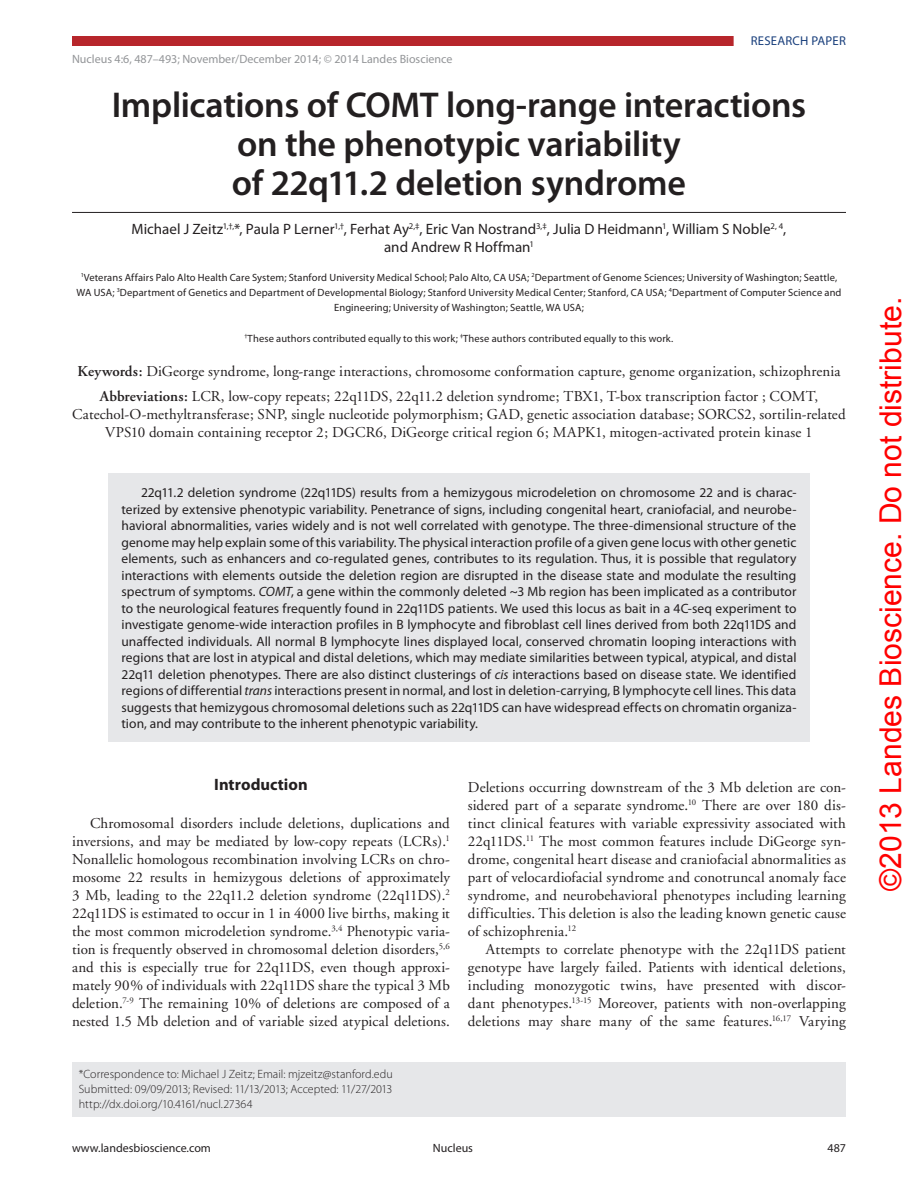
<style>
.page{position:relative;width:918px;height:1188px;background:#fff}
.page>*{position:absolute;margin:0;border:0;box-sizing:border-box;transform-origin:0 0}
.MS-Title{font:600 36px/39px "Myriad Pro";letter-spacing:-.01em;color:#231f20;text-align:center}
.t1{font:30.15px "Arial";color:#f00}
.Heading{font:700 16.5px "Myriad Pro";color:#231f20}
.BodyText{font:15px/18px "Adobe Garamond";letter-spacing:.01em;color:#231f20;text-align:justify}
.Abbrev{font:15px/18px "Adobe Garamond";letter-spacing:.005em;color:#231f20;text-align:center}
.Authors{font:15px/18px "Myriad Pro";color:#231f20;text-align:center}
.KWs{font:15px "Adobe Garamond";letter-spacing:.005em;color:#231f20}
.Abstract-Text{font:13.5px/16.5px "Myriad Pro";letter-spacing:.005em;color:#231f20;text-align:justify}
.t2{font:12.75px "Myriad Pro";letter-spacing:.02em;color:#193f7c}
.Note-Text{font:300 12px "Myriad Pro";color:#231f20}
.t3{font:12px "Myriad Pro";color:#939598}
.J-Correspondence{font:300 12px "Myriad Pro";letter-spacing:.005em;color:#231f20}
.t4{font:12px "Myriad Pro";color:#231f20}
.Affiliations{font:10.5px/15px "Myriad Pro";letter-spacing:.015em;color:#231f20;text-align:center}
.s1{font-weight:600}
.s2{font-style:italic}
</style>
<div class="page">
<div style="left:72px;top:36px;width:774px;height:10px;background:#b7262b"></div>
<svg style="left:733px;top:36px;width:113px;height:10px"></svg>
<div style="left:72px;top:1062px;width:774px;height:55px;background:#e6e7e9"></div>
<hr style="left:72px;top:212px;width:774px;height:1px;background:#231f20">
<div style="left:108px;top:474px;width:702px;height:268px;background:#e6e7e9"></div>
<p class="t3" style="left:72px;top:52px;width:382px">Nucleus 4:6, 487–493; November/December 2014; © 2014 Landes Bioscience</p>
<p class="t2" style="left:751px;top:33px;width:94px">Research Paper</p>
<p class="MS-Title" style="left:112px;top:85px;width:696px">Implications of COMT long-range interactions on the phenotypic variability<br>of 22q11.2 deletion syndrome</p>
<p class="Authors" style="left:132px;top:220px;width:656px">Michael J Zeitz<sup>1,†,</sup>*, Paula P Lerner<sup>1,†</sup>, Ferhat Ay<sup>2,‡</sup>, Eric Van Nostrand<sup>3,‡</sup>, Julia D Heidmann<sup>1</sup>, William S Noble<sup>2,</sup> <sup>4</sup>, and Andrew R Hoffman<sup>1</sup></p>
<p class="Affiliations" style="left:76px;top:269px;width:767px"><sup>1</sup>Veterans Affairs Palo Alto H ealth Care System; Stanford University Medical School; Palo Alto, CA USA; <sup>2</sup>Department of Genome Sciences; University of Washington; Seattle,<br>WA USA; <sup>3</sup>Department of Genetics and Department of Developmental Biology; Stanford University Medical Center; Stanford, CA USA; <sup>4</sup>Department of Computer Science and<br>Engineering; University of Washington; Seattle, WA USA;</p>
<p class="Affiliations" style="left:245px;top:331px;width:430px"><sup>†</sup>These authors contributed equally to this work; <sup>‡</sup>These authors contributed equally to this work.</p>
<p class="KWs" style="left:77px;top:363px;width:765px"><span class="s1">Keywords:</span> DiGeorge syndrome, long-range interactions, chromosome conformation capture, genome organization, schizophrenia</p>
<p class="Abbrev" style="left:72px;top:387px;width:775px"><span class="s1">Abbreviations:</span> LCR, low-copy repeats; 22q11DS, 22q11.2 deletion syndrome; TBX1, T-box transcription factor ; COMT,<br>Catechol-O-methyltransferase; SNP, single nucleotide polymorphism; GAD, genetic association database; SORCS2, sortilin-related<br>VPS10 domain containing receptor 2; DGCR6, DiGeorge critical region 6; MAPK1, mitogen-activated protein kinase 1</p>
<p class="Abstract-Text" style="left:122px;top:484px;width:677px;text-indent:20px">22q11.2 deletion syndrome (22q11DS) results from a hemizygous microdeletion on chromosome 22 and is charac&shy;terized by extensive phenotypic variability. Penetrance of signs, including congenital heart, craniofacial, and neurobe&shy;havioral abnormalities, varies widely and is not well correlated with genotype. The three-dimensional structure of the genome may help explain some of this variability. The physical interaction profile of a given gene locus with other genetic elements, such as enhancers and co-regulated genes, contributes to its regulation. Thus, it is possible that regulatory interactions with elements outside the deletion region are disrupted in the disease state and modulate the resulting spectrum of symptoms. <span class="s2">COMT</span>, a gene within the commonly deleted ~3 Mb region has been implicated as a contributor to the neurological features frequently found in 22q11DS patients. We used this locus as bait in a 4C-seq experiment to investigate genome-wide interaction profiles in B lymphocyte and fibroblast cell lines derived from both 22q11DS and unaffected individuals. All normal B lymphocyte lines displayed local, conserved chromatin looping interactions with regions that are lost in atypical and distal deletions, which may mediate similarities between typical, atypical, and distal 22q11 deletion phenotypes. There are also distinct clusterings of <span class="s2">cis</span> interactions based on disease state. We identified regions of differential <span class="s2">trans</span> interactions present in normal, and lost in deletion-carrying, B lymphocyte cell lines. This data suggests that hemizygous chromosomal deletions such as 22q11DS can have widespread effects on chromatin organiza&shy;tion, and may contribute to the inherent phenotypic variability.</p>
<p class="Heading" style="left:214px;top:774px;width:95px">Introduction</p>
<p class="BodyText" style="left:72px;top:815px;width:379px;text-indent:18px">Chromosomal disorders include deletions, duplications and inversions, and may be mediated by low-copy repeats (LCRs).<sup>1<br></sup>Nonallelic homologous recombination involving LCRs on chro&shy;mosome 22 results in hemizygous deletions of approximately 3 Mb, leading to the 22q11.2 deletion syndrome (22q11DS).<sup>2<br></sup>22q11DS is estimated to occur in 1 in 4000 live births, making it the most common microdeletion syndrome.<sup>3,4</sup> Phenotypic varia&shy;tion is frequently observed in chromosomal deletion disorders,<sup>5,6 </sup>and this is especially true for 22q11DS, even though approxi&shy;mately 90% of individuals with 22q11DS share the typical 3 Mb deletion.<sup>7-9</sup> The remaining 10% of deletions are composed of a nested 1.5 Mb deletion and of variable sized atypical deletions.</p>
<p class="J-Correspondence" style="left:79px;top:1067px;width:316px">*Correspondence to: Michael J Zeitz; Email: mjzeitz@stanford.edu</p>
<p class="Note-Text" style="left:79px;top:1082px;width:315px">Submitted: 09/09/2013; Revised: 11/13/2013; Accepted: 11/27/2013</p>
<p class="Note-Text" style="left:79px;top:1097px;width:175px">http://dx.doi.org/10.4161/nucl.27364</p>
<p class="BodyText" style="left:468px;top:779px;width:380px">Deletions occurring downstream of the 3 Mb deletion are con&shy;sidered part of a separate syndrome.<sup>10</sup> There are over 180 dis&shy;tinct clinical features with variable expressivity associated with 22q11DS.<sup>11</sup> The most common features include DiGeorge syn&shy;drome, congenital heart disease and craniofacial abnormalities as part of velocardiofacial syndrome and conotruncal anomaly face syndrome, and neurobehavioral phenotypes including learning difficulties. This deletion is also the leading known genetic cause of schizophrenia.<sup>12</sup></p>
<p class="BodyText" style="left:468px;top:941px;width:379px;text-indent:18px">Attempts to correlate phenotype with the 22q11DS patient genotype have largely failed. Patients with identical deletions, including monozygotic twins, have presented with discor&shy;dant phenotypes.<sup>13-15</sup> Moreover, patients with non-overlapping deletions may share many of the same features.<sup>16,17</sup> Varying</p>
<p class="t4" style="left:72px;top:1141px;width:140px">www.landesbioscience.com</p>
<p class="t4" style="left:433px;top:1141px;width:42px">Nucleus</p>
<p class="t4" style="left:828px;top:1141px;width:20px">487</p>
<h2 class="t1" style="left:871px;top:891px;width:595px;rotate:-90deg">©2013 Landes Bioscience. Do not distribute.</h2>
</div>
